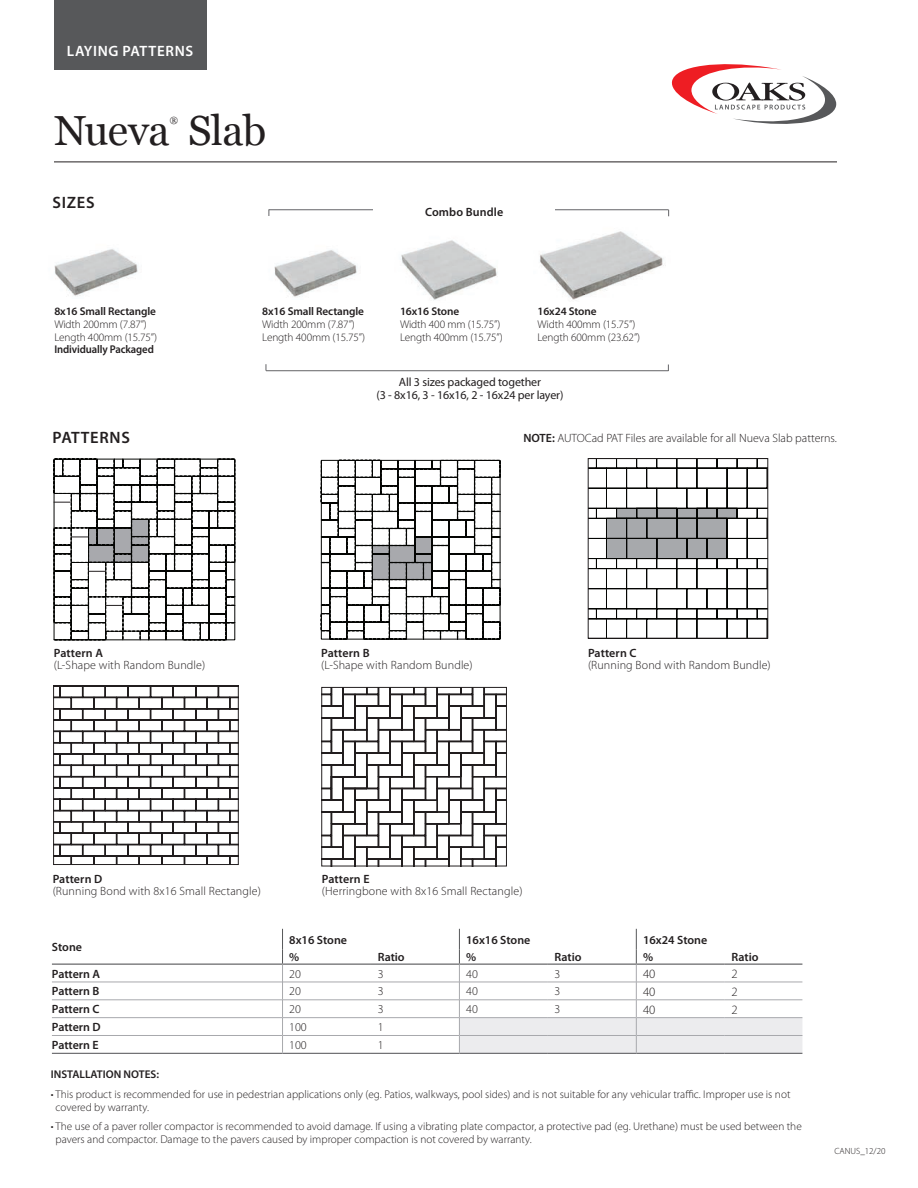
<style>
.page{position:relative;width:918px;height:1188px;background:#fff}
.page>*{position:absolute;margin:0;border:0;box-sizing:border-box;transform-origin:0 0}
.t1{font:42px "Georgia";letter-spacing:-.02em;color:#231f20}
.t2{font:600 16.5px "Myriad Pro";letter-spacing:.04em;color:#231f20}
.t3{font:600 15px "Myriad Pro";letter-spacing:.045em;color:#fff}
.t4{font:300 12.75px "Myriad Pro";color:#231f20}
.t5{font:300 12px/12px "Myriad Pro";letter-spacing:.01em;color:#231f20}
.t6{font:600 12px "Myriad Pro";color:#231f20}
.t7{font:12px/13.5px "Myriad Pro";letter-spacing:-.01em;color:#231f20;text-align:center}
.t8{font:300 11.25px/12.8px "Myriad Pro";color:#231f20}
.t9{font:600 11.25px "Myriad Pro";letter-spacing:-.01em;color:#231f20}
.t10{font:600 11.25px "Myriad Pro";letter-spacing:-.01em;color:#231f20;scale:.95 1}
.OG-chart_body{font:300 9px "Myriad Pro";color:#231f20}
.t11{font:8.7px "Georgia";color:#231f20}
.s1{font-weight:600}
</style>
<div class="page">
<svg style="left:321px;top:460px;width:180px;height:180px"></svg>
<svg style="left:590px;top:460px;width:176px;height:176px"></svg>
<div style="left:588px;top:458px;width:180px;height:180px;border:1px solid #231f20"></div>
<svg style="left:53px;top:458px;width:182px;height:183px"></svg>
<img style="left:54px;top:249px;width:84px;height:47px">
<img style="left:274px;top:250px;width:83px;height:47px">
<img style="left:400px;top:240px;width:98px;height:60px">
<img style="left:540px;top:231px;width:126px;height:69px">
<svg style="left:52px;top:981px;width:230px;height:72px"></svg>
<hr style="left:52px;top:982px;width:230px;height:1px;background:#a8a9ad">
<hr style="left:52px;top:1000px;width:230px;height:1px;background:#a8a9ad">
<hr style="left:52px;top:1017px;width:230px;height:1px;background:#a8a9ad">
<hr style="left:52px;top:1035px;width:230px;height:1px;background:#a8a9ad">
<hr style="left:52px;top:964px;width:231px;height:1px;background:#57585a">
<hr style="left:52px;top:1053px;width:231px;height:1px;background:#636366">
<hr style="left:283px;top:1053px;width:88px;height:1px;background:#636366">
<hr style="left:371px;top:1053px;width:88px;height:1px;background:#636366">
<hr style="left:459px;top:1053px;width:89px;height:1px;background:#636366">
<hr style="left:548px;top:1053px;width:88px;height:1px;background:#636366">
<hr style="left:636px;top:1053px;width:89px;height:1px;background:#636366">
<hr style="left:725px;top:1053px;width:77px;height:1px;background:#636366">
<svg style="left:282px;top:929px;width:520px;height:124px"></svg>
<svg style="left:55px;top:688px;width:182px;height:175px"></svg>
<div style="left:53px;top:686px;width:186px;height:179px;border:1px solid #231f20"></div>
<svg style="left:323px;top:689px;width:182px;height:175px"></svg>
<div style="left:321px;top:687px;width:186px;height:179px;border:1px solid #231f20"></div>
<svg style="left:671px;top:64px;width:166px;height:60px"></svg>
<hr style="left:54px;top:162px;width:783px;height:1px;background:#231f20">
<div style="left:54px;top:0;width:152px;height:69px;background:#57585a"></div>
<hr style="left:266px;top:370px;width:403px;height:1px;background:#636366">
<hr style="left:269px;top:209px;width:400px;height:1px;background:#636366">
<div style="left:373px;top:200px;width:182px;height:24px;background:#fff"></div>
<p class="t3" style="left:67px;top:41px;width:128px">LAYING PATTERNS</p>
<p class="t1" style="left:54px;top:99px;width:214px">Nueva Slab</p>
<p class="t11" style="left:170px;top:114px;width:10px">®</p>
<p class="t2" style="left:53px;top:192px;width:43px">SIZES</p>
<p class="t6" style="left:425px;top:205px;width:80px">Combo Bundle</p>
<p class="t9" style="left:54px;top:304px;width:103px">8x16 Small Rectangle</p>
<p class="t8" style="left:54px;top:318px;width:94px">Width 200mm (7.87”)</p>
<p class="t8" style="left:54px;top:330px;width:104px">Length 400mm (15.75”)</p>
<p class="t10" style="left:54px;top:342px;width:106px">Individually Packaged</p>
<p class="t9" style="left:262px;top:304px;width:103px">8x16 Small Rectangle</p>
<p class="t8" style="left:262px;top:318px;width:94px">Width 200mm (7.87”)</p>
<p class="t8" style="left:262px;top:330px;width:104px">Length 400mm (15.75”)</p>
<p class="t9" style="left:400px;top:304px;width:61px">16x16 Stone</p>
<p class="t8" style="left:400px;top:318px;width:102px">Width 400 mm (15.75”)</p>
<p class="t8" style="left:400px;top:330px;width:104px">Length 400mm (15.75”)</p>
<p class="t9" style="left:537px;top:304px;width:61px">16x24 Stone</p>
<p class="t8" style="left:537px;top:318px;width:99px">Width 400mm (15.75”)</p>
<p class="t8" style="left:537px;top:330px;width:104px">Length 600mm (23.62”)</p>
<p class="t7" style="left:377px;top:375px;width:188px">All 3 sizes packaged together<br>(3 - 8x16, 3 - 16x16, 2 - 16x24 per layer)</p>
<p class="t2" style="left:53px;top:427px;width:79px">PATTERNS</p>
<p class="t5" style="left:523px;top:432px;width:315px"><span class="s1">NOTE:</span> AUTOCad PAT Files are available for all Nueva Slab patterns.</p>
<p class="t5" style="left:54px;top:647px;width:153px"><span class="s1">Pattern A<br></span>(L-Shape with Random Bundle)</p>
<p class="t5" style="left:321px;top:647px;width:153px"><span class="s1">Pattern B<br></span>(L-Shape with Random Bundle)</p>
<p class="t5" style="left:588px;top:647px;width:184px"><span class="s1">Pattern C<br></span>(Running Bond with Random Bundle)</p>
<p class="t5" style="left:53px;top:873px;width:210px"><span class="s1">Pattern D<br></span>(Running Bond with 8x16 Small Rectangle)</p>
<p class="t5" style="left:322px;top:873px;width:202px"><span class="s1">Pattern E<br></span>(Herringbone with 8x16 Small Rectangle)</p>
<p class="t6" style="left:52px;top:939px;width:32px">Stone</p>
<p class="t6" style="left:289px;top:932px;width:59px">8x16 Stone</p>
<p class="t6" style="left:466px;top:932px;width:66px">16x16 Stone</p>
<p class="t6" style="left:643px;top:932px;width:66px">16x24 Stone</p>
<p class="t6" style="left:289px;top:949px;width:12px">%</p>
<p class="t6" style="left:378px;top:949px;width:29px">Ratio</p>
<p class="t6" style="left:466px;top:949px;width:12px">%</p>
<p class="t6" style="left:555px;top:949px;width:29px">Ratio</p>
<p class="t6" style="left:643px;top:949px;width:12px">%</p>
<p class="t6" style="left:732px;top:949px;width:29px">Ratio</p>
<p class="t6" style="left:52px;top:966px;width:50px">Pattern A</p>
<p class="t5" style="left:289px;top:968px;width:13px">20</p>
<p class="t5" style="left:378px;top:968px;width:7px">3</p>
<p class="t5" style="left:466px;top:968px;width:13px">40</p>
<p class="t5" style="left:555px;top:968px;width:7px">3</p>
<p class="t4" style="left:643px;top:966px;width:14px">40</p>
<p class="t4" style="left:732px;top:966px;width:8px">2</p>
<p class="t6" style="left:52px;top:984px;width:49px">Pattern B</p>
<p class="t5" style="left:289px;top:985px;width:13px">20</p>
<p class="t5" style="left:378px;top:985px;width:7px">3</p>
<p class="t5" style="left:466px;top:985px;width:13px">40</p>
<p class="t5" style="left:555px;top:985px;width:7px">3</p>
<p class="t4" style="left:643px;top:984px;width:14px">40</p>
<p class="t4" style="left:732px;top:984px;width:8px">2</p>
<p class="t6" style="left:52px;top:1002px;width:49px">Pattern C</p>
<p class="t5" style="left:289px;top:1003px;width:13px">20</p>
<p class="t5" style="left:378px;top:1003px;width:7px">3</p>
<p class="t5" style="left:466px;top:1003px;width:13px">40</p>
<p class="t5" style="left:555px;top:1003px;width:7px">3</p>
<p class="t4" style="left:643px;top:1002px;width:14px">40</p>
<p class="t4" style="left:732px;top:1002px;width:8px">2</p>
<p class="t6" style="left:52px;top:1019px;width:50px">Pattern D</p>
<p class="t5" style="left:289px;top:1021px;width:19px">100</p>
<p class="t5" style="left:378px;top:1021px;width:7px">1</p>
<p class="t6" style="left:52px;top:1037px;width:48px">Pattern E</p>
<p class="t5" style="left:289px;top:1039px;width:19px">100</p>
<p class="t5" style="left:378px;top:1039px;width:7px">1</p>
<p class="t9" style="left:51px;top:1068px;width:110px">INSTALLATION NOTES:</p>
<p class="t8" style="left:56px;top:1088px;width:736px;text-indent:-5px">• This product is recommended for use in pedestrian applications only (eg. Patios, walkways, pool sides) and is not suitable for any vehicular traffic. Improper use is not covered by warranty.</p>
<p class="t8" style="left:56px;top:1120px;width:748px;text-indent:-5px">• The use of a paver roller compactor is recommended to avoid damage. If using a vibrating plate compactor, a protective pad (eg. Urethane) must be used between the pavers and compactor. Damage to the pavers caused by improper compaction is not covered by warranty.</p>
<p class="OG-chart_body" style="left:834px;top:1146px;width:53px">CANUS_12/20</p>
</div>
